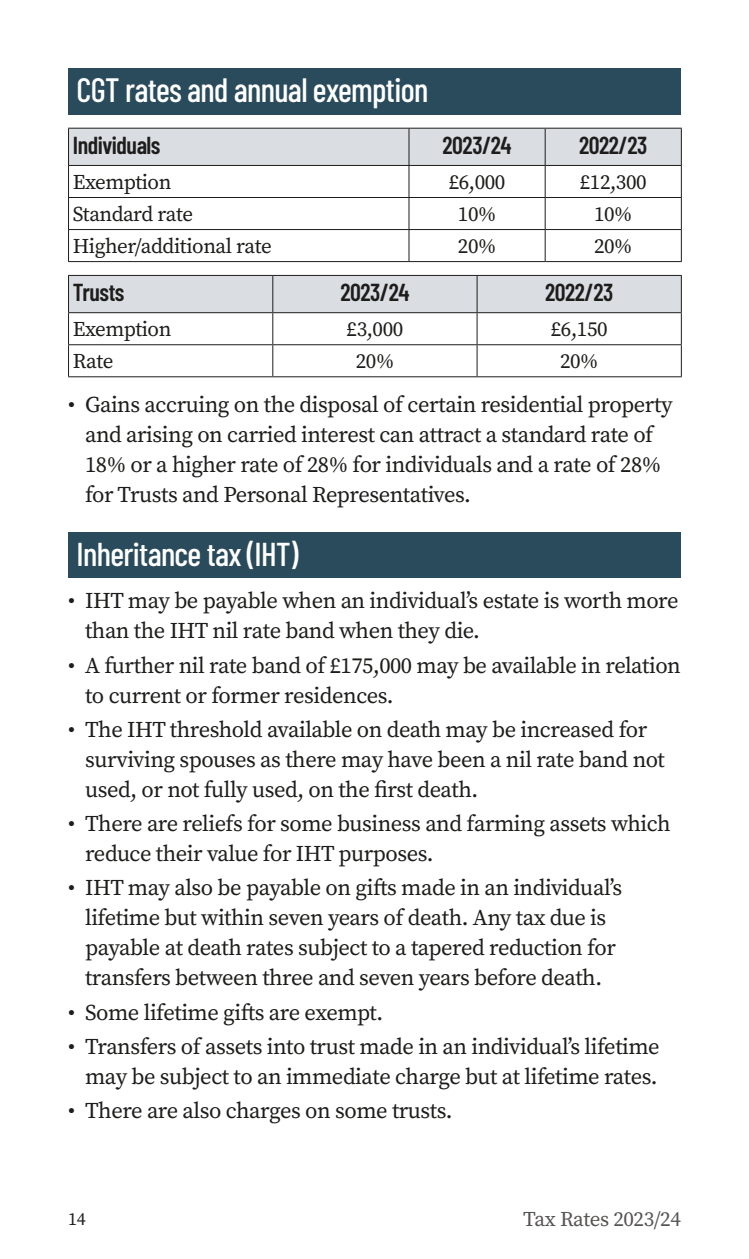
<style>
.page{position:relative;width:749px;height:1259px;background:#fff}
.page>*{position:absolute;margin:0;border:0;box-sizing:border-box;transform-origin:0 0}
.t1{font:500 33.6px "Barlow Condensed";letter-spacing:-.02em;color:#fff}
.t2{font:500 33px "Barlow Condensed";letter-spacing:-.02em;color:#fff}
.t3{font:600 24.6px "Barlow Condensed";letter-spacing:-.02em;color:#1d1d1b}
.t4{font:22.5px/30px "Source Serif Pro";letter-spacing:-.02em;color:#1d1d1b}
.t5{font:21px "Source Serif Pro";letter-spacing:-.02em;color:#1d1d1b}
.t6{font:21px "Source Serif Pro";letter-spacing:-.02em;color:#575453}
.t7{font:18px "Source Serif Pro";color:#1d1d1b}
</style>
<div class="page">
<div style="left:68px;top:68px;width:612px;height:47px;background:#2a4b5c"></div>
<div style="left:68px;top:532px;width:612px;height:46px;background:#2a4b5c"></div>
<div style="left:69px;top:129px;width:611px;height:36px;background:#dadde2"></div>
<hr style="left:68px;top:197px;width:341px;height:1px;background:#1d1d1b">
<hr style="left:409px;top:197px;width:136px;height:1px;background:#1d1d1b">
<hr style="left:545px;top:197px;width:136px;height:1px;background:#1d1d1b">
<hr style="left:68px;top:229px;width:341px;height:1px;background:#1d1d1b">
<hr style="left:409px;top:229px;width:136px;height:1px;background:#1d1d1b">
<hr style="left:545px;top:229px;width:136px;height:1px;background:#1d1d1b">
<hr style="left:68px;top:128px;width:341px;height:1px;background:#1d1d1b">
<hr style="left:545px;top:128px;width:136px;height:1px;background:#1d1d1b">
<hr style="left:409px;top:128px;width:136px;height:1px;background:#1d1d1b">
<hr style="left:68px;top:165px;width:341px;height:1px;background:#1d1d1b">
<hr style="left:68px;top:166px;width:1px;height:31px;background:#1d1d1b">
<hr style="left:409px;top:165px;width:136px;height:1px;background:#1d1d1b">
<hr style="left:545px;top:165px;width:136px;height:1px;background:#1d1d1b">
<hr style="left:680px;top:166px;width:1px;height:31px;background:#1d1d1b">
<hr style="left:68px;top:198px;width:1px;height:31px;background:#1d1d1b">
<hr style="left:680px;top:198px;width:1px;height:31px;background:#1d1d1b">
<hr style="left:68px;top:230px;width:1px;height:31px;background:#1d1d1b">
<hr style="left:680px;top:230px;width:1px;height:31px;background:#1d1d1b">
<hr style="left:68px;top:261px;width:341px;height:1px;background:#1d1d1b">
<hr style="left:409px;top:261px;width:136px;height:1px;background:#1d1d1b">
<hr style="left:545px;top:261px;width:136px;height:1px;background:#1d1d1b">
<hr style="left:68px;top:129px;width:1px;height:36px;background:#1d1d1b">
<hr style="left:408px;top:129px;width:1px;height:36px;background:#1d1d1b">
<hr style="left:544px;top:129px;width:1px;height:36px;background:#1d1d1b">
<hr style="left:680px;top:129px;width:1px;height:36px;background:#1d1d1b">
<hr style="left:408px;top:166px;width:1px;height:31px;background:#1d1d1b">
<hr style="left:544px;top:166px;width:1px;height:31px;background:#1d1d1b">
<hr style="left:408px;top:198px;width:1px;height:31px;background:#1d1d1b">
<hr style="left:544px;top:198px;width:1px;height:31px;background:#1d1d1b">
<hr style="left:408px;top:230px;width:1px;height:31px;background:#1d1d1b">
<hr style="left:544px;top:230px;width:1px;height:31px;background:#1d1d1b">
<div style="left:69px;top:276px;width:611px;height:36px;background:#dadde2"></div>
<hr style="left:68px;top:344px;width:205px;height:1px;background:#1d1d1b">
<hr style="left:273px;top:344px;width:204px;height:1px;background:#1d1d1b">
<hr style="left:477px;top:344px;width:204px;height:1px;background:#1d1d1b">
<hr style="left:68px;top:275px;width:205px;height:1px;background:#1d1d1b">
<hr style="left:477px;top:275px;width:204px;height:1px;background:#1d1d1b">
<hr style="left:273px;top:275px;width:204px;height:1px;background:#1d1d1b">
<hr style="left:68px;top:312px;width:205px;height:1px;background:#1d1d1b">
<hr style="left:68px;top:313px;width:1px;height:31px;background:#1d1d1b">
<hr style="left:273px;top:312px;width:204px;height:1px;background:#1d1d1b">
<hr style="left:477px;top:312px;width:204px;height:1px;background:#1d1d1b">
<hr style="left:680px;top:313px;width:1px;height:31px;background:#1d1d1b">
<hr style="left:68px;top:345px;width:1px;height:31px;background:#1d1d1b">
<hr style="left:680px;top:345px;width:1px;height:31px;background:#1d1d1b">
<hr style="left:68px;top:376px;width:205px;height:1px;background:#1d1d1b">
<hr style="left:273px;top:376px;width:204px;height:1px;background:#1d1d1b">
<hr style="left:477px;top:376px;width:204px;height:1px;background:#1d1d1b">
<hr style="left:68px;top:276px;width:1px;height:36px;background:#1d1d1b">
<hr style="left:272px;top:276px;width:1px;height:36px;background:#1d1d1b">
<hr style="left:476px;top:276px;width:1px;height:36px;background:#1d1d1b">
<hr style="left:680px;top:276px;width:1px;height:36px;background:#1d1d1b">
<hr style="left:272px;top:313px;width:1px;height:31px;background:#1d1d1b">
<hr style="left:476px;top:313px;width:1px;height:31px;background:#1d1d1b">
<hr style="left:272px;top:345px;width:1px;height:31px;background:#1d1d1b">
<hr style="left:476px;top:345px;width:1px;height:31px;background:#1d1d1b">
<h1 class="t1" style="left:77px;top:66px;width:353px">CGT rates and annual exemption</h1>
<p class="t3" style="left:73px;top:127px;width:89px">Individuals</p>
<p class="t3" style="left:442px;top:127px;width:71px">2023/24</p>
<p class="t3" style="left:579px;top:127px;width:70px">2022/23</p>
<p class="t5" style="left:73px;top:168px;width:100px">Exemption</p>
<p class="t5" style="left:448px;top:168px;width:58px">£6,000</p>
<p class="t5" style="left:579px;top:168px;width:68px">£12,300</p>
<p class="t5" style="left:73px;top:200px;width:122px">Standard rate</p>
<p class="t5" style="left:458px;top:200px;width:40px">10%</p>
<p class="t5" style="left:594px;top:200px;width:40px">10%</p>
<p class="t5" style="left:73px;top:232px;width:200px">Higher/additional rate</p>
<p class="t5" style="left:458px;top:232px;width:40px">20%</p>
<p class="t5" style="left:594px;top:232px;width:40px">20%</p>
<p class="t3" style="left:73px;top:275px;width:53px">Trusts</p>
<p class="t3" style="left:340px;top:275px;width:71px">2023/24</p>
<p class="t3" style="left:545px;top:275px;width:70px">2022/23</p>
<p class="t5" style="left:73px;top:315px;width:100px">Exemption</p>
<p class="t5" style="left:346px;top:315px;width:58px">£3,000</p>
<p class="t5" style="left:550px;top:315px;width:58px">£6,150</p>
<p class="t5" style="left:73px;top:347px;width:42px">Rate</p>
<p class="t5" style="left:356px;top:347px;width:40px">20%</p>
<p class="t5" style="left:560px;top:347px;width:40px">20%</p>
<p class="t4" style="left:85px;top:389px;width:589px;text-indent:-17px">• Gains accruing on the disposal of certain residential property and arising on carried interest can attract a standard rate of 18% or a higher rate of 28% for individuals and a rate of 28% for Trusts and Personal Representatives.</p>
<h2 class="t2" style="left:77px;top:530px;width:223px">Inheritance tax (IHT)</h2>
<p class="t4" style="left:85px;top:586px;width:595px;text-indent:-17px">• IHT may be payable when an individual’s estate is worth more than the IHT nil rate band when they die.</p>
<p class="t4" style="left:85px;top:650px;width:597px;text-indent:-17px">• A further nil rate band of £175,000 may be available in relation to current or former residences.</p>
<p class="t4" style="left:85px;top:714px;width:581px;text-indent:-17px">• The IHT threshold available on death may be increased for surviving spouses as there may have been a nil rate band not used, or not fully used, on the first death.</p>
<p class="t4" style="left:85px;top:808px;width:586px;text-indent:-17px">• There are reliefs for some business and farming assets which reduce their value for IHT purposes.</p>
<p class="t4" style="left:68px;top:873px;width:555px;text-align:center">• IHT may also be payable on gifts made in an individual’s lifetime but within seven years of death. Any tax due is payable at death rates subject to a tapered reduction for transfers between three and seven years before death.</p>
<p class="t4" style="left:68px;top:997px;width:316px">• Some lifetime gifts are exempt.</p>
<p class="t4" style="left:68px;top:1031px;width:593px;text-align:right">• Transfers of assets into trust made in an individual’s lifetime may be subject to an immediate charge but at lifetime rates.</p>
<p class="t4" style="left:68px;top:1095px;width:386px">• There are also charges on some trusts.</p>
<p class="t7" style="left:68px;top:1206px;width:19px">14</p>
<p class="t6" style="left:523px;top:1205px;width:159px">Tax Rates 2023/24</p>
</div>
